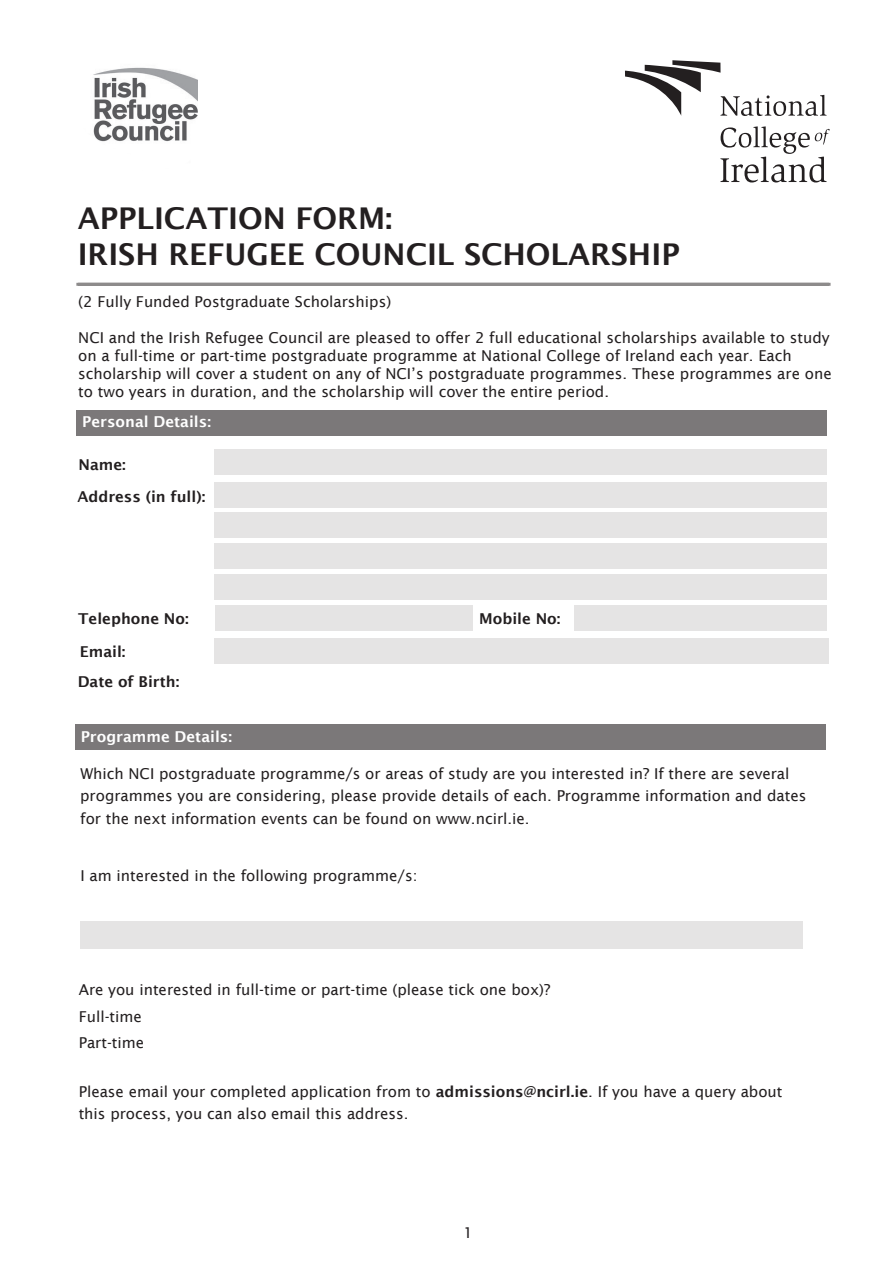
<style>
.page{position:relative;width:893px;height:1263px;background:#fff}
.page>*{position:absolute;margin:0;border:0;box-sizing:border-box;transform-origin:0 0}
.t1{font:600 30px/36px "Lucida Sans";color:#231f20}
.t2{font:15px/18px "Lucida Sans";color:#231f20}
.t3{font:600 15px/31.7px "Lucida Sans";color:#231f20}
.t4{font:600 15px "Lucida Sans";color:#fff}
.s1{font-weight:600}
</style>
<div class="page">
<svg style="left:625px;top:60px;width:201px;height:56px"></svg>
<svg style="left:720px;top:126px;width:110px;height:56px"></svg>
<div style="left:215px;top:449px;width:612px;height:25px;background:#e5e4e4"></div>
<div style="left:215px;top:482px;width:612px;height:25px;background:#e5e4e4"></div>
<div style="left:215px;top:605px;width:257px;height:26px;background:#e5e4e4"></div>
<hr style="left:78px;top:283px;width:751px;height:3px;background:#231f20">
<div style="left:81px;top:921px;width:722px;height:27px;background:#e5e4e4"></div>
<div style="left:215px;top:638px;width:614px;height:25px;background:#e5e4e4"></div>
<div style="left:76px;top:410px;width:751px;height:26px;background:#7b7879"></div>
<div style="left:215px;top:513px;width:612px;height:25px;background:#e5e4e4"></div>
<div style="left:215px;top:543px;width:612px;height:26px;background:#e5e4e4"></div>
<div style="left:215px;top:574px;width:612px;height:26px;background:#e5e4e4"></div>
<div style="left:575px;top:605px;width:252px;height:26px;background:#e5e4e4"></div>
<div style="left:75px;top:725px;width:751px;height:25px;background:#7b7879"></div>
<img style="left:93px;top:67px;width:104px;height:56px">
<svg style="left:93px;top:123px;width:94px;height:19px"></svg>
<h1 class="t1" style="left:78px;top:200px;width:604px">APPLICATION FORM:<br>IRISH REFUGEE COUNCIL SCHOLARSHIP</h1>
<p class="t2" style="left:78px;top:293px;width:314px">(2 Fully Funded Postgraduate Scholarships)</p>
<p class="t2" style="left:78px;top:329px;width:755px">NCI and the Irish Refugee Council are pleased to offer 2 full educational scholarships available to study on a full-time or part-time postgraduate programme at National College of Ireland each year. Each scholarship will cover a student on any of NCI’s postgraduate programmes. These programmes are one to two years in duration, and the scholarship will cover the entire period.</p>
<p class="t4" style="left:82px;top:413px;width:130px">Personal Details:</p>
<p class="t3" style="left:77px;top:449px;width:129px">Name:<br>Address (in full):</p>
<p class="t3" style="left:78px;top:603px;width:112px">Telephone No:</p>
<p class="t3" style="left:80px;top:636px;width:47px">Email:</p>
<p class="t3" style="left:78px;top:666px;width:103px">Date of Birth:</p>
<p class="t4" style="left:81px;top:728px;width:153px">Programme Details:</p>
<p class="t3" style="left:479px;top:603px;width:83px">Mobile No:</p>
<p class="t2" style="left:80px;top:762px;width:728px;line-height:22.5px">Which NCI postgraduate programme/s or areas of study are you interested in? If there are several programmes you are considering, please provide details of each. Programme information and dates for the next information events can be found on www.ncirl.ie.</p>
<p class="t2" style="left:80px;top:867px;width:339px">I am interested in the following programme/s:</p>
<p class="t2" style="left:79px;top:976px;width:473px;line-height:26.4px">Are you interested in full-time or part-time (please tick one box)?<br>Full-time<br>Part-time</p>
<p class="t2" style="left:79px;top:1080px;width:705px;line-height:22.5px">Please email your completed application from to <span class="s1">admissions@ncirl.ie</span>. If you have a query about this process, you can also email this address.</p>
<p class="t2" style="left:463px;top:1224px;width:11px">1</p>
</div>
